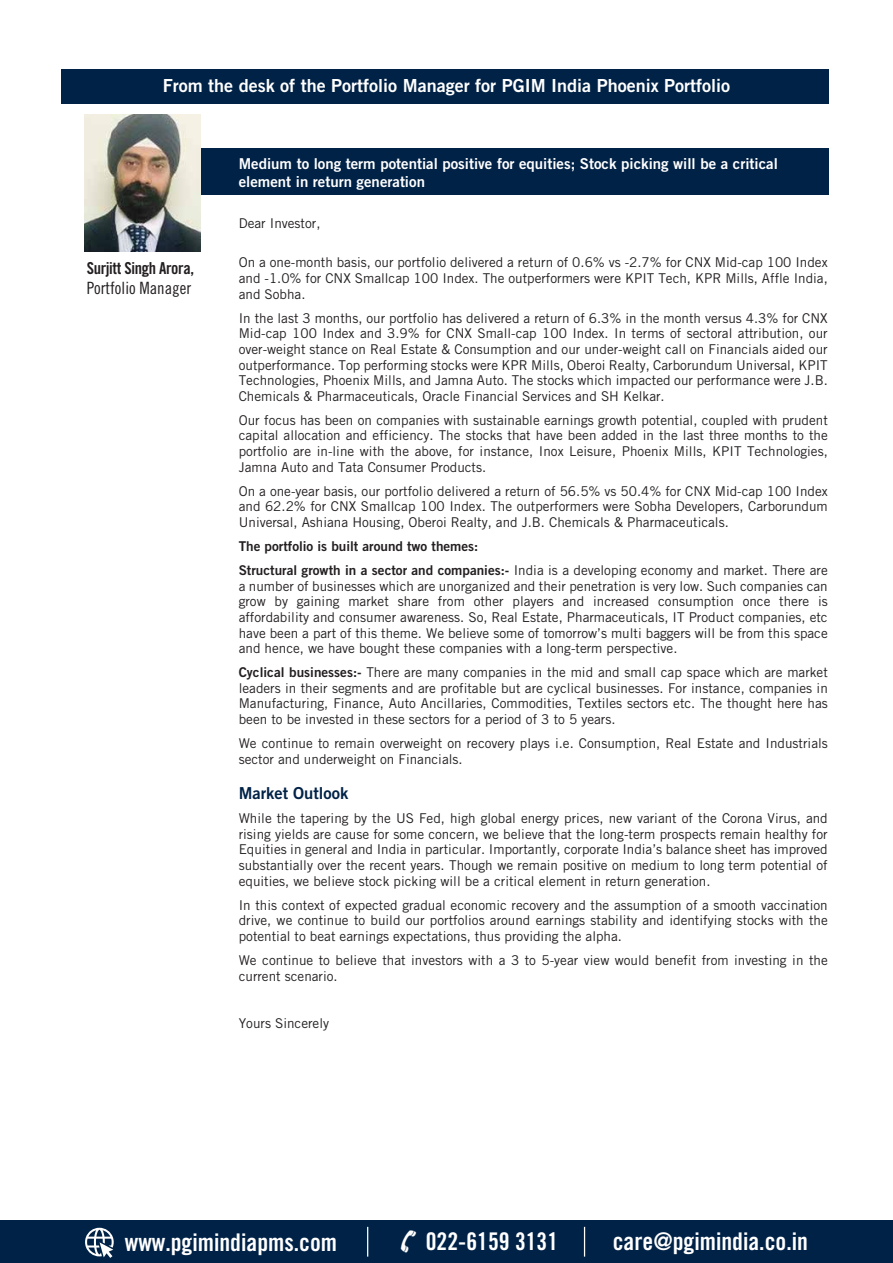
<style>
.page{position:relative;width:893px;height:1263px;background:#fff}
.page>*{position:absolute;margin:0;border:0;box-sizing:border-box;transform-origin:0 0}
.t1{font:700 condensed 24.3px "Prudential Modern";color:#fff}
.t2{font:700 18px "Prudential Modern";color:#fff}
.t3{font:condensed 16.95px "Prudential Modern";color:#231f20}
.t4{font:700 condensed 16.5px "Prudential Modern";letter-spacing:-.02em;color:#231f20}
.t5{font:700 16.5px "Prudential Modern";color:#002247}
.t6{font:700 15px/18px "Prudential Modern";color:#fff}
.t7{font:500 13.5px/15.6px "Prudential Modern";color:#231f20;text-align:justify}
.t8{font:700 13.5px/24.2px "Prudential Modern";color:#231f20}
.s1{font-weight:500}
.s2{font-weight:700}
</style>
<div class="page">
<div style="left:0;top:1220px;width:893px;height:43px;background:#002247"></div>
<svg style="left:85px;top:1228px;width:29px;height:30px"></svg>
<svg style="left:367px;top:1227px;width:1px;height:29px"></svg>
<svg style="left:584px;top:1227px;width:1px;height:29px"></svg>
<div style="left:196px;top:149px;width:633px;height:46px;background:#002247"></div>
<div style="left:62px;top:69px;width:767px;height:34px;background:#002247"></div>
<img style="left:85px;top:115px;width:115px;height:136px">
<h2 class="t2" style="left:163px;top:74px;width:569px">From the desk of the Portfolio Manager for PGIM India Phoenix Portfolio</h2>
<p class="t4" style="left:87px;top:258px;width:109px">Surjitt Singh Arora,</p>
<p class="t3" style="left:87px;top:278px;width:106px">Portfolio Manager</p>
<p class="t6" style="left:239px;top:154px;width:541px">Medium to long term potential positive for equities; Stock picking will be a critical element in return generation</p>
<p class="t7" style="left:239px;top:215px;width:83px">Dear Investor,</p>
<p class="t7" style="left:239px;top:255px;width:591px">On a one-month basis, our portfolio delivered a return of 0.6% vs -2.7% for CNX Mid-cap 100 Index and -1.0% for CNX Smallcap 100 Index. The outperformers were KPIT Tech, KPR Mills, Affle India, and Sobha.</p>
<p class="t7" style="left:239px;top:310px;width:591px">In the last 3 months, our portfolio has delivered a return of 6.3% in the month versus 4.3% for CNX Mid-cap 100 Index and 3.9% for CNX Small-cap 100 Index. In terms of sectoral attribution, our over-weight stance on Real Estate &amp; Consumption and our under-weight call on Financials aided our outperformance. Top performing stocks were KPR Mills, Oberoi Realty, Carborundum Universal, KPIT Technologies, Phoenix Mills, and Jamna Auto. The stocks which impacted our performance were J.B.<br>Chemicals &amp; Pharmaceuticals, Oracle Financial Services and SH Kelkar.</p>
<p class="t7" style="left:239px;top:412px;width:591px">Our focus has been on companies with sustainable earnings growth potential, coupled with prudent capital allocation and efficiency. The stocks that have been added in the last three months to the portfolio are in-line with the above, for instance, Inox Leisure, Phoenix Mills, KPIT Technologies, Jamna Auto and Tata Consumer Products.</p>
<p class="t7" style="left:239px;top:483px;width:590px">On a one-year basis, our portfolio delivered a return of 56.5% vs 50.4% for CNX Mid-cap 100 Index and 62.2% for CNX Smallcap 100 Index. The outperformers were Sobha Developers, Carborundum Universal, Ashiana Housing, Oberoi Realty, and J.B. Chemicals &amp; Pharmaceuticals.</p>
<p class="t8" style="left:239px;top:534px;width:590px">The portfolio is built around two themes:<br>Structural growth in a sector and companies:- <span class="s1">India is a developing economy and market. There are</span></p>
<p class="t7" style="left:239px;top:578px;width:591px">a number of businesses which are unorganized and their penetration is very low. Such companies can grow by gaining market share from other players and increased consumption once there is affordability and consumer awareness. So, Real Estate, Pharmaceuticals, IT Product companies, etc have been a part of this theme. We believe some of tomorrow’s multi baggers will be from this space and hence, we have bought these companies with a long-term perspective.</p>
<p class="t7" style="left:239px;top:664px;width:591px"><span class="s2">Cyclical businesses:-</span> There are many companies in the mid and small cap space which are market leaders in their segments and are profitable but are cyclical businesses. For instance, companies in Manufacturing, Finance, Auto Ancillaries, Commodities, Textiles sectors etc. The thought here has been to be invested in these sectors for a period of 3 to 5 years.</p>
<p class="t7" style="left:239px;top:735px;width:591px">We continue to remain overweight on recovery plays i.e. Consumption, Real Estate and Industrials sector and underweight on Financials.</p>
<p class="t5" style="left:239px;top:783px;width:111px">Market Outlook</p>
<p class="t7" style="left:239px;top:810px;width:591px">While the tapering by the US Fed, high global energy prices, new variant of the Corona Virus, and rising yields are cause for some concern, we believe that the long-term prospects remain healthy for Equities in general and India in particular. Importantly, corporate India’s balance sheet has improved substantially over the recent years. Though we remain positive on medium to long term potential of equities, we believe stock picking will be a critical element in return generation.</p>
<p class="t7" style="left:239px;top:897px;width:591px">In this context of expected gradual economic recovery and the assumption of a smooth vaccination drive, we continue to build our portfolios around earnings stability and identifying stocks with the potential to beat earnings expectations, thus providing the alpha.</p>
<p class="t7" style="left:239px;top:952px;width:591px">We continue to believe that investors with a 3 to 5-year view would benefit from investing in the current scenario.</p>
<p class="t7" style="left:239px;top:1015px;width:92px">Yours Sincerely</p>
<h1 class="t1" style="left:125px;top:1227px;width:214px">www.pgimindiapms.com</h1>
<h1 class="t1" style="left:426px;top:1227px;width:134px">022-6159 3131</h1>
<h1 class="t1" style="left:613px;top:1227px;width:197px">care@pgimindia.co.in</h1>
</div>
